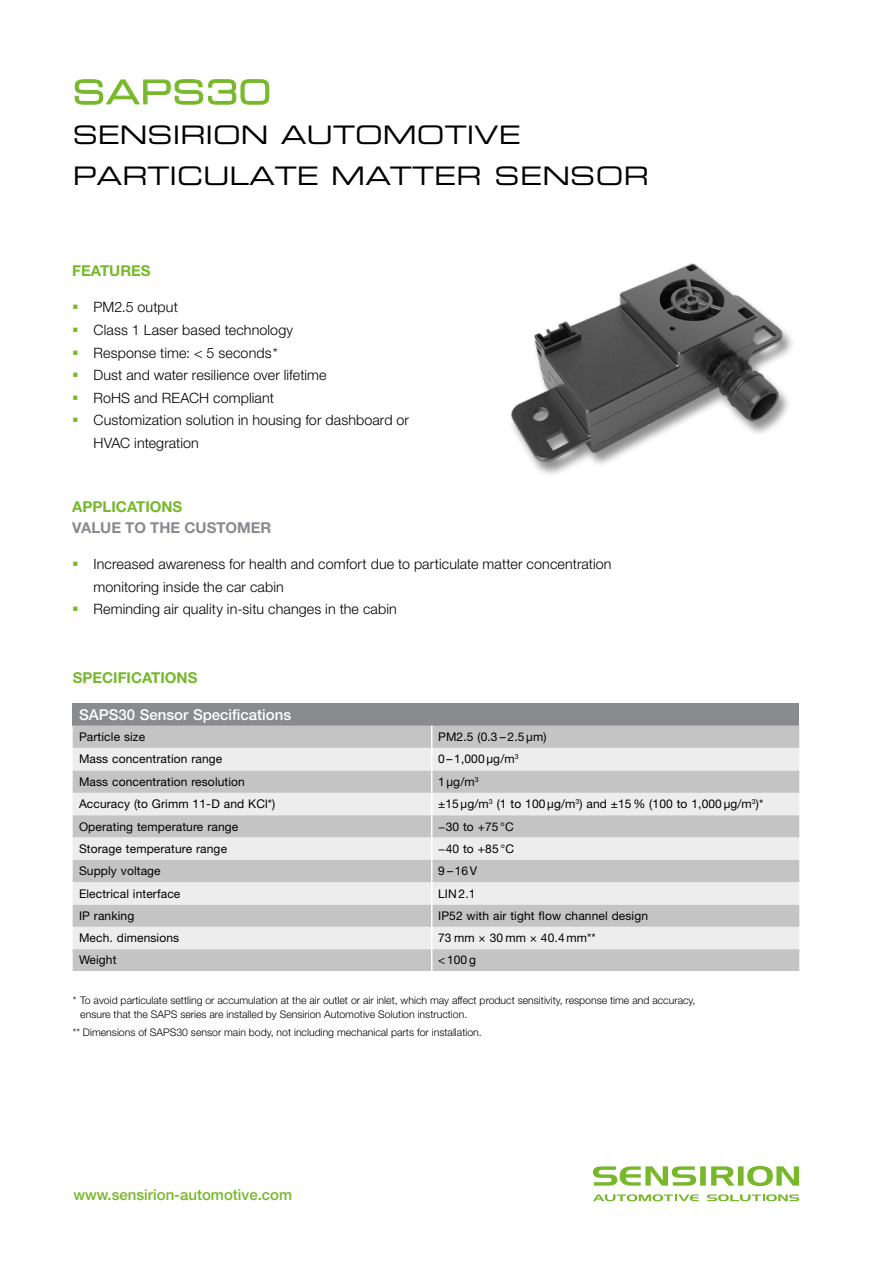
<style>
.page{position:relative;width:872px;height:1263px;background:#fff}
.page>*{position:absolute;margin:0;border:0;box-sizing:border-box;transform-origin:0 0}
.t1{font:33px "Eurostile LT Std Ex 2";letter-spacing:.03em;color:#76b82a}
.t2{font:25.5px/40.5px "Eurostile LT Std Ex 2";color:#000}
.t3{font:700 15px "Helvetica Neue LT Std";color:#76b82a}
.t4{font:500 15px "Helvetica Neue LT Std";color:#76b82a}
.t5{font:500 15px "Helvetica Neue LT Std";color:#fff}
.t6{font:700 15px "Helvetica Neue LT Std";color:#898b8f}
.t7{font:300 14.25px/22.5px "Helvetica Neue LT Std";letter-spacing:.01em;color:#000}
.t8{font:12px "Helvetica Neue LT Std";letter-spacing:.01em;color:#000}
.t9{font:300 10.5px/14.2px "Helvetica Neue LT Std";color:#000}
.s1{color:#fff}
.s2{color:#76b82a}
</style>
<div class="page">
<img style="left:511px;top:263px;width:281px;height:211px">
<div style="left:73px;top:703px;width:726px;height:22px;background:#898b8f"></div>
<svg style="left:73px;top:725px;width:726px;height:246px"></svg>
<svg style="left:75px;top:79px;width:194px;height:25px"></svg>
<svg style="left:593px;top:1166px;width:206px;height:20px"></svg>
<svg style="left:593px;top:1194px;width:105px;height:7px"></svg>
<svg style="left:707px;top:1194px;width:92px;height:7px"></svg>
<h1 class="t1" style="left:73px;top:69px;width:200px">SAPS30</h1>
<h2 class="t2" style="left:73px;top:114px;width:689px">SENSIRION AUTOMOTIVE<br>PARTICULATE MATTER SENSOR<span class="s1">TIONS</span></h2>
<p class="t3" style="left:72px;top:262px;width:80px">FEATURES</p>
<p class="t7" style="left:72px;top:296px;width:107px"><span class="s2">▪</span> PM2.5 output</p>
<p class="t7" style="left:72px;top:318px;width:222px"><span class="s2">▪</span> Class 1 Laser based technology</p>
<p class="t7" style="left:72px;top:341px;width:207px"><span class="s2">▪</span> Response time: &lt; 5 seconds*</p>
<p class="t7" style="left:72px;top:363px;width:256px"><span class="s2">▪</span> Dust and water resilience over lifetime</p>
<p class="t7" style="left:72px;top:386px;width:203px"><span class="s2">▪</span> RoHS and REACH compliant</p>
<p class="t7" style="left:94px;top:408px;width:317px;text-indent:-21px"><span class="s2">▪</span> Customization solution in housing for dashboard or<br>HVAC integration</p>
<p class="t3" style="left:72px;top:497px;width:111px">APPLICATIONS</p>
<p class="t6" style="left:72px;top:518px;width:201px">VALUE TO THE CUSTOMER</p>
<p class="t7" style="left:94px;top:552px;width:519px;text-indent:-21px"><span class="s2">▪</span> Increased awareness for health and comfort due to particulate matter concentration monitoring inside the car cabin</p>
<p class="t7" style="left:72px;top:597px;width:326px"><span class="s2">▪</span> Reminding air quality in-situ changes in the cabin</p>
<p class="t3" style="left:73px;top:668px;width:126px">SPECIFICATIONS</p>
<p class="t5" style="left:79px;top:705px;width:214px">SAPS30 Sensor Specifications</p>
<p class="t8" style="left:79px;top:729px;width:68px">Particle size</p>
<p class="t8" style="left:438px;top:729px;width:110px">PM2.5 (0.3 – 2.5 μm)</p>
<p class="t8" style="left:79px;top:752px;width:145px">Mass concentration range</p>
<p class="t8" style="left:438px;top:752px;width:82px">0 – 1,000 μg/m<sup>3</sup></p>
<p class="t8" style="left:79px;top:774px;width:167px">Mass concentration resolution</p>
<p class="t8" style="left:438px;top:774px;width:42px">1 μg/m<sup>3</sup></p>
<p class="t8" style="left:79px;top:797px;width:198px">Accuracy (to Grimm 11-D and KCl*)</p>
<p class="t8" style="left:438px;top:797px;width:327px">±15 μg/m<sup>3</sup> (1 to 100 μg/m<sup>3</sup>) and ±15% (100 to 1,000 μg/m<sup>3</sup>)*</p>
<p class="t8" style="left:79px;top:819px;width:161px">Operating temperature range</p>
<p class="t8" style="left:438px;top:819px;width:77px">−30 to +75 °C</p>
<p class="t8" style="left:79px;top:841px;width:150px">Storage temperature range</p>
<p class="t8" style="left:438px;top:841px;width:77px">−40 to +85 °C</p>
<p class="t8" style="left:79px;top:864px;width:83px">Supply voltage</p>
<p class="t8" style="left:438px;top:864px;width:41px">9 –16V</p>
<p class="t8" style="left:79px;top:886px;width:103px">Electrical interface</p>
<p class="t8" style="left:438px;top:886px;width:39px">LIN 2.1</p>
<p class="t8" style="left:79px;top:908px;width:57px">IP ranking</p>
<p class="t8" style="left:438px;top:908px;width:211px">IP52 with air tight flow channel design</p>
<p class="t8" style="left:79px;top:931px;width:102px">Mech. dimensions</p>
<p class="t8" style="left:438px;top:931px;width:159px">73 mm × 30 mm × 40.4 mm**</p>
<p class="t8" style="left:79px;top:953px;width:39px">Weight</p>
<p class="t8" style="left:438px;top:953px;width:39px">&lt;100g</p>
<p class="t9" style="left:80px;top:992px;width:616px;text-indent:-8px">* To avoid particulate settling or accumulation at the air outlet or air inlet, which may affect product sensitivity, response time and accuracy, ensure that the SAPS series are installed by Sensirion Automotive Solution instruction.</p>
<p class="t9" style="left:73px;top:1025px;width:410px">** Dimensions of SAPS30 sensor main body, not including mechanical parts for installation.</p>
<p class="t4" style="left:73px;top:1186px;width:220px">www.sensirion-automotive.com</p>
</div>
